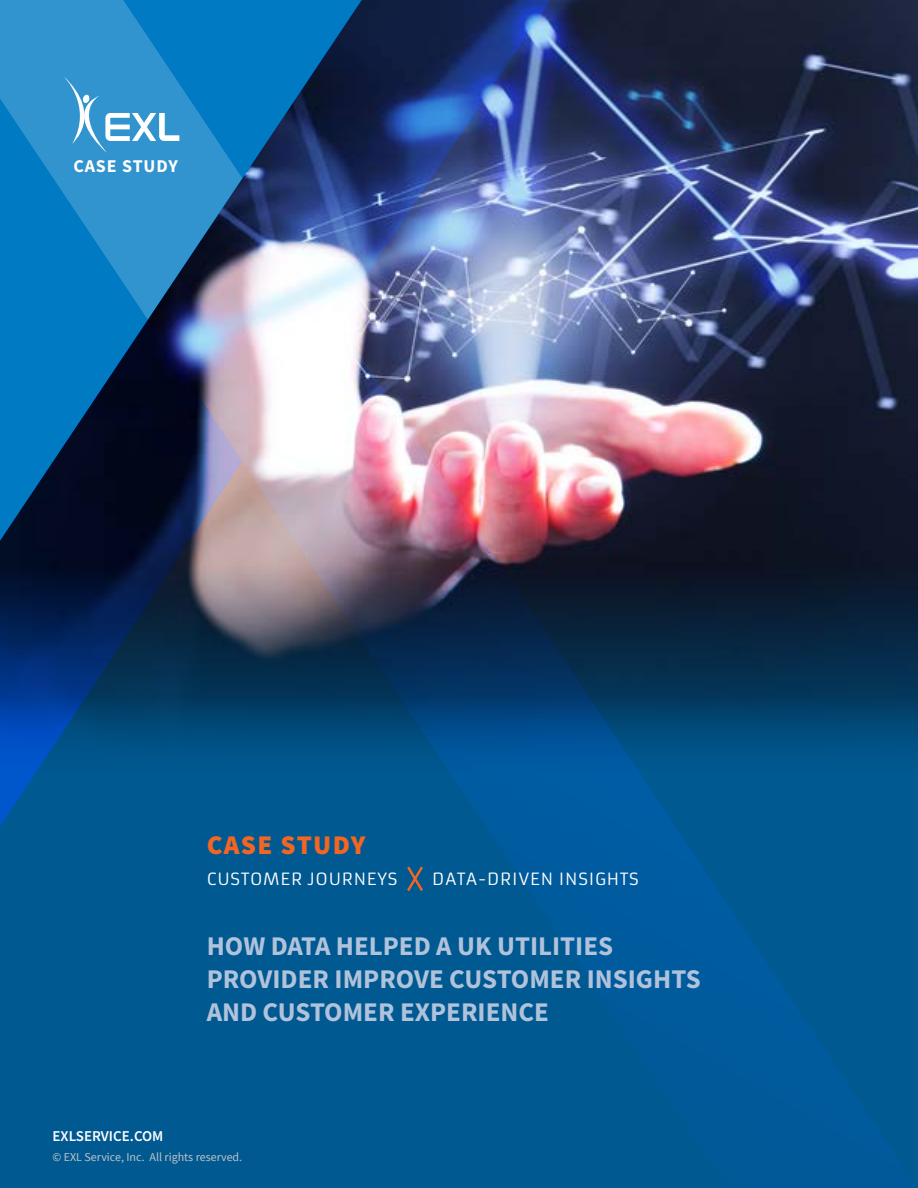
<style>
.page{position:relative;width:918px;height:1188px;background:#fff}
.page>*{position:absolute;margin:0;border:0;box-sizing:border-box;transform-origin:0 0}
.t1{font:700 27px/33px "Source Sans Pro";color:#b1c2db}
.t2{font:900 27px "Source Sans Pro";letter-spacing:.05em;color:#f26522}
.t3{font:700 18px "Source Sans Pro";letter-spacing:.05em;color:#fff}
.t4{font:16.5px "Armata";letter-spacing:.05em;color:#fff}
.t5{font:600 15px "Source Sans Pro";color:#fff}
.t6{font:12px "Source Sans Pro";color:#c2c4c6}
</style>
<div class="page">
<div style="left:0;top:874px;width:148px;height:314px;background:#005991"></div>
<svg style="left:0;top:320px;width:148px;height:554px"></svg>
<svg style="left:0;top:0;width:148px;height:320px;fill:#3294ce"></svg>
<img style="left:148px;top:0;width:770px;height:1188px">
<svg style="left:407px;top:866px;width:16px;height:25px"></svg>
<svg style="left:63px;top:76px;width:116px;height:78px"></svg>
<p class="t3" style="left:73px;top:153px;width:106px">CASE STUDY</p>
<p class="t5" style="left:52px;top:1126px;width:112px">EXLSERVICE.COM</p>
<p class="t2" style="left:207px;top:826px;width:160px">CASE STUDY</p>
<p class="t4" style="left:207px;top:869px;width:192px">CUSTOMER JOURNEYS</p>
<p class="t4" style="left:432px;top:869px;width:208px">DATA-DRIVEN INSIGHTS</p>
<p class="t1" style="left:207px;top:930px;width:496px">HOW DATA HELPED A UK UTILITIES<br>PROVIDER IMPROVE CUSTOMER INSIGHTS<br>AND CUSTOMER EXPERIENCE</p>
<p class="t6" style="left:52px;top:1149px;width:191px">© EXL Service, Inc. All rights reserved.</p>
</div>
